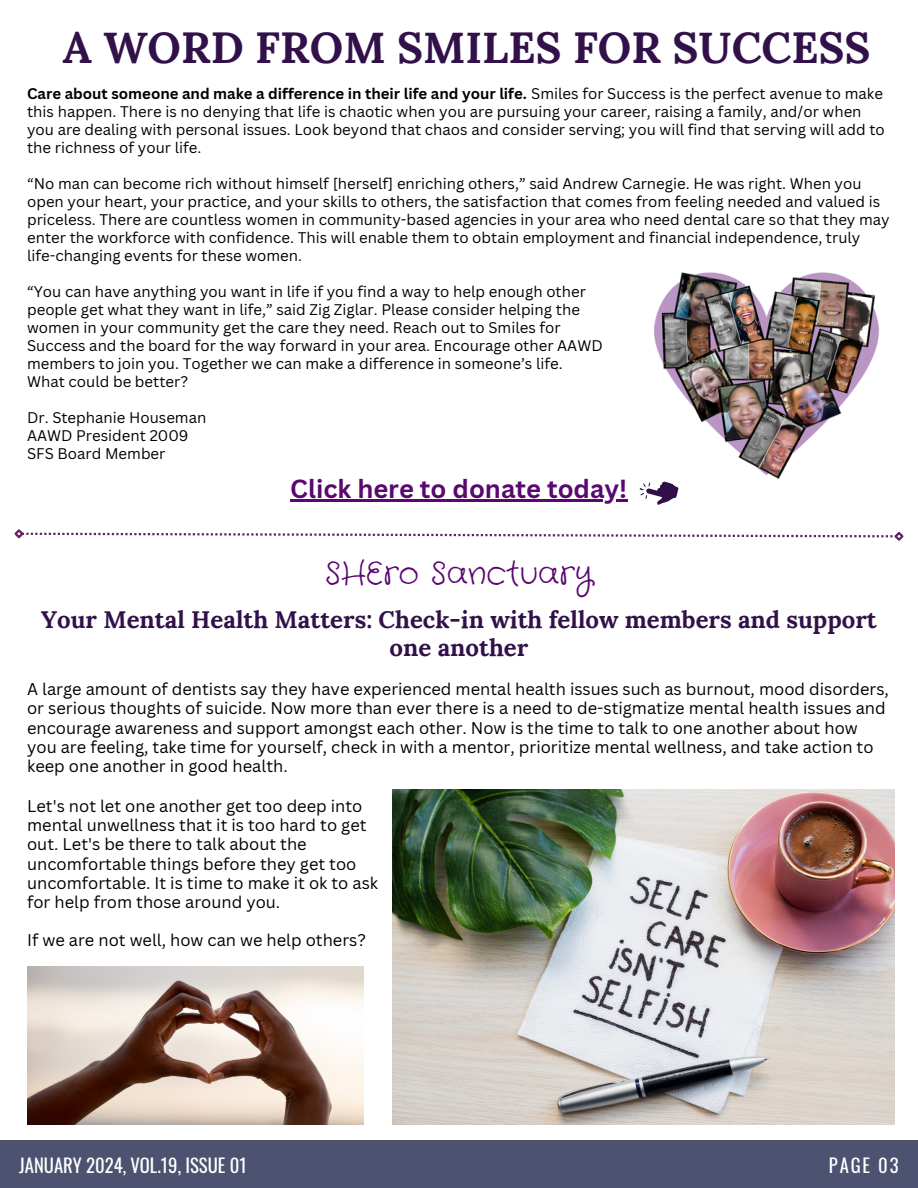
<style>
.page{position:relative;width:918px;height:1188px;background:#fff}
.page>*{position:absolute;margin:0;border:0;box-sizing:border-box;transform-origin:0 0}
.t1{font:700 43.5px "Lora";color:#32114a}
.t2{font:31.5px "Crafty Girls";color:#590870}
.t3{font:700 25.5px "Canva Sans";color:#590870}
.t4{font:700 24px/28.2px "Lora";color:#32114a;text-align:center}
.t5{font:18.75px "Oswald";color:#fff}
.t6{font:16.5px/19.2px "Canva Sans";color:#000}
.t7{font:15px/18px "Canva Sans";color:#000}
.s1{font-weight:700}
</style>
<div class="page">
<div style="left:0;top:1140px;width:918px;height:48px;background:#4c5270"></div>
<svg style="left:14px;top:529px;width:890px;height:12px"></svg>
<hr style="left:290px;top:499px;width:338px;height:2px;background:#590870">
<img style="left:654px;top:272px;width:226px;height:207px">
<svg style="left:640px;top:474px;width:41px;height:31px"></svg>
<img style="left:392px;top:789px;width:503px;height:336px">
<img style="left:27px;top:967px;width:336px;height:157px">
<p class="t1" style="left:63px;top:20px;width:809px">A WORD FROM SMILES FOR SUCCESS</p>
<h1 class="t7" style="left:27px;top:84px;width:859px"><span class="s1">Care about someone and make a difference in their life and your life.</span> Smiles for Success is the perfect avenue to make this happen. There is no denying that life is chaotic when you are pursuing your career, raising a family, and/or when you are dealing with personal issues. Look beyond that chaos and consider serving; you will find that serving will add to the richness of your life.</h1>
<p class="t7" style="left:27px;top:174px;width:864px">“No man can become rich without himself [herself] enriching others,” said Andrew Carnegie. He was right. When you open your heart, your practice, and your skills to others, the satisfaction that comes from feeling needed and valued is priceless. There are countless women in community-based agencies in your area who need dental care so that they may enter the workforce with confidence. This will enable them to obtain employment and financial independence, truly life-changing events for these women.</p>
<p class="t7" style="left:27px;top:282px;width:560px">“You can have anything you want in life if you find a way to help enough other</p>
<p class="t7" style="left:27px;top:300px;width:554px">people get what they want in life,” said Zig Ziglar. Please consider helping the</p>
<p class="t7" style="left:27px;top:318px;width:535px">women in your community get the care they need. Reach out to Smiles for</p>
<p class="t7" style="left:27px;top:336px;width:577px">Success and the board for the way forward in your area. Encourage other AAWD</p>
<p class="t7" style="left:27px;top:354px;width:537px">members to join you. Together we can make a difference in someone’s life.</p>
<p class="t7" style="left:27px;top:372px;width:162px">What could be better?</p>
<p class="t7" style="left:27px;top:408px;width:181px">Dr. Stephanie Houseman</p>
<p class="t7" style="left:27px;top:426px;width:163px">AAWD President 2009</p>
<p class="t7" style="left:27px;top:444px;width:140px">SFS Board Member</p>
<p class="t3" style="left:290px;top:470px;width:338px">Click here to donate today!</p>
<h3 class="t2" style="left:325px;top:552px;width:269px">SHEro Sanctuary</h3>
<p class="t4" style="left:41px;top:605px;width:837px">Your Mental Health Matters: Check-in with fellow members and support one another</p>
<p class="t6" style="left:27px;top:679px;width:863px">A large amount of dentists say they have experienced mental health issues such as burnout, mood disorders, or serious thoughts of suicide. Now more than ever there is a need to de-stigmatize mental health issues and encourage awareness and support amongst each other. Now is the time to talk to one another about how you are feeling, take time for yourself, check in with a mentor, prioritize mental wellness, and take action to keep one another in good health.</p>
<p class="t6" style="left:27px;top:796px;width:353px">Let's not let one another get too deep into mental unwellness that it is too hard to get out. Let's be there to talk about the uncomfortable things before they get too uncomfortable. It is time to make it ok to ask for help from those around you.</p>
<p class="t6" style="left:27px;top:930px;width:340px">If we are not well, how can we help others?</p>
<p class="t5" style="left:19px;top:1151px;width:229px">JANUARY 2024, VOL.19, ISSUE 01</p>
<h2 class="t5" style="left:829px;top:1151px;width:71px">PAGE 03</h2>
</div>
